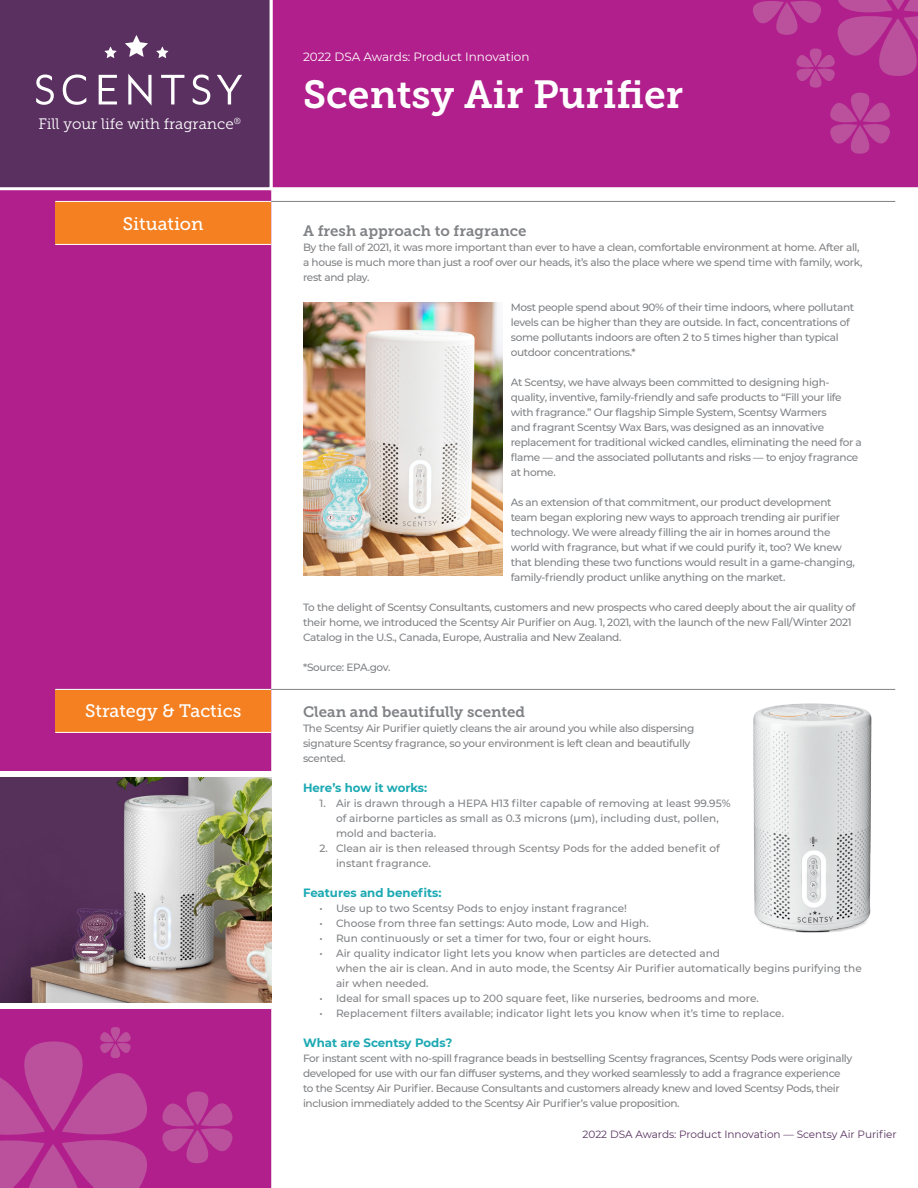
<style>
.page{position:relative;width:918px;height:1188px;background:#fff}
.page>*{position:absolute;margin:0;border:0;box-sizing:border-box;transform-origin:0 0}
.t1{font:39px "Museo Slab 700";color:#fff}
.Section{font:18px "Museo Slab 500";color:#fff}
.t2{font:15.15px "Museo Slab 300";color:#fff}
.Body_Headline{font:15px "Museo Slab 700";color:#808285}
.Body-Reg{font:700 12px "Montserrat";color:#1ca9b3}
.t3{font:12px "Montserrat";color:#fff}
.Body-Reg-2{font:500 10.5px/15px "Montserrat";letter-spacing:-.03em;color:#808285}
.BODY-Bullets1{font:500 10.5px/15px "Montserrat";color:#808285}
.Footer_Page{font:10.5px "Montserrat";color:#583260}
</style>
<div class="page">
<div style="left:0;top:190px;width:274px;height:998px;background:#b01f8b"></div>
<div style="left:0;top:0;width:270px;height:188px;background:#593060"></div>
<div style="left:272px;top:0;width:646px;height:188px;background:#b01f8b"></div>
<svg style="left:125px;top:35px;width:23px;height:22px"></svg>
<svg style="left:105px;top:47px;width:12px;height:11px"></svg>
<svg style="left:156px;top:47px;width:12px;height:11px"></svg>
<svg style="left:36px;top:75px;width:18px;height:30px"></svg>
<svg style="left:63px;top:75px;width:23px;height:30px"></svg>
<svg style="left:99px;top:75px;width:18px;height:29px"></svg>
<svg style="left:128px;top:74px;width:24px;height:32px"></svg>
<svg style="left:161px;top:75px;width:23px;height:29px"></svg>
<svg style="left:217px;top:75px;width:25px;height:29px"></svg>
<svg style="left:193px;top:75px;width:17px;height:30px"></svg>
<svg style="left:753px;top:0;width:165px;height:154px;background:#b32e90"></svg>
<svg style="left:0;top:1026px;width:242px;height:162px;background:#b43593"></svg>
<div style="left:0;top:771px;width:271px;height:238px;background:#fff"></div>
<hr style="left:82px;top:201px;width:813px;height:1px;background:#808285">
<div style="left:55px;top:689px;width:216px;height:43px;background:#f58021"></div>
<hr style="left:55px;top:689px;width:840px;height:1px;background:#808285">
<hr style="left:55px;top:732px;width:216px;height:1px;background:#fff">
<hr style="left:55px;top:689px;width:216px;height:1px;background:#fff">
<div style="left:55px;top:201px;width:216px;height:43px;background:#f58021"></div>
<hr style="left:55px;top:244px;width:216px;height:1px;background:#fff">
<hr style="left:55px;top:201px;width:216px;height:1px;background:#fff">
<img style="left:0;top:777px;width:271px;height:226px">
<img style="left:753px;top:703px;width:119px;height:230px">
<img style="left:303px;top:303px;width:199px;height:273px">
<h3 class="t2" style="left:39px;top:115px;width:204px">Fill your life with fragrance<sup>®</sup></h3>
<p class="Section" style="left:123px;top:213px;width:82px">Situation</p>
<p class="Section" style="left:85px;top:701px;width:158px">Strategy &amp; Tactics</p>
<p class="t3" style="left:303px;top:49px;width:228px">2022 DSA Awards: Product Innovation</p>
<p class="t1" style="left:303px;top:72px;width:382px">Scentsy Air Purifier</p>
<p class="Body_Headline" style="left:303px;top:222px;width:225px">A fresh approach to fragrance</p>
<p class="Body-Reg-2" style="left:303px;top:239px;width:561px">By the fall of 2021, it was more important than ever to have a clean, comfortable environment at home. After all, a house is much more than just a roof over our heads, it’s also the place where we spend time with family, work, rest and play.</p>
<p class="Body-Reg-2" style="left:511px;top:299px;width:345px">Most people spend about 90% of their time indoors, where pollutant levels can be higher than they are outside. In fact, concentrations of some pollutants indoors are often 2 to 5 times higher than typical outdoor concentrations.*</p>
<p class="Body-Reg-2" style="left:511px;top:374px;width:353px">At Scentsy, we have always been committed to designing high&shy;quality, inventive, family-friendly and safe products to “Fill your life with fragrance.” Our flagship Simple System, Scentsy Warmers<br>and fragrant Scentsy Wax Bars, was designed as an innovative replacement for traditional wicked candles, eliminating the need for a flame — and the associated pollutants and risks — to enjoy fragrance at home.</p>
<p class="Body-Reg-2" style="left:511px;top:494px;width:346px">As an extension of that commitment, our product development team began exploring new ways to approach trending air purifier technology. We were already filling the air in homes around the world with fragrance, but what if we could purify it, too? We knew that blending these two functions would result in a game-changing, family-friendly product unlike anything on the market.</p>
<p class="Body-Reg-2" style="left:303px;top:599px;width:554px">To the delight of Scentsy Consultants, customers and new prospects who cared deeply about the air quality of their home, we introduced the Scentsy Air Purifier on Aug. 1, 2021, with the launch of the new Fall/Winter 2021<br>Catalog in the U.S., Canada, Europe, Australia and New Zealand.</p>
<p class="Body-Reg-2" style="left:303px;top:659px;width:89px">*Source: EPA.gov.</p>
<p class="Body_Headline" style="left:303px;top:703px;width:224px">Clean and beautifully scented</p>
<p class="Body-Reg-2" style="left:303px;top:721px;width:393px">The Scentsy Air Purifier quietly cleans the air around you while also dispersing signature Scentsy fragrance, so your environment is left clean and beautifully scented.</p>
<p class="Body-Reg" style="left:303px;top:779px;width:126px">Here’s how it works:</p>
<p class="BODY-Bullets1" style="left:336px;top:796px;width:396px;text-indent:-16px">1. Air is drawn through a HEPA H13 filter capable of removing at least 99.95% of airborne particles as small as 0.3 microns (µm), including dust, pollen, mold and bacteria.</p>
<p class="BODY-Bullets1" style="left:336px;top:841px;width:385px;text-indent:-16px">2. Clean air is then released through Scentsy Pods for the added benefit of instant fragrance.</p>
<p class="Body-Reg" style="left:303px;top:884px;width:140px">Features and benefits:</p>
<p class="BODY-Bullets1" style="left:320px;top:901px;width:309px">• Use up to two Scentsy Pods to enjoy instant fragrance!</p>
<p class="BODY-Bullets1" style="left:320px;top:916px;width:331px">• Choose from three fan settings: Auto mode, Low and High.</p>
<p class="BODY-Bullets1" style="left:320px;top:931px;width:333px">• Run continuously or set a timer for two, four or eight hours.</p>
<p class="BODY-Bullets1" style="left:336px;top:946px;width:527px;text-indent:-16px">• Air quality indicator light lets you know when particles are detected and<br>when the air is clean. And in auto mode, the Scentsy Air Purifier automatically begins purifying the air when needed.</p>
<p class="BODY-Bullets1" style="left:320px;top:991px;width:441px">• Ideal for small spaces up to 200 square feet, like nurseries, bedrooms and more.</p>
<p class="BODY-Bullets1" style="left:320px;top:1006px;width:466px">• Replacement filters available; indicator light lets you know when it’s time to replace.</p>
<p class="Body-Reg" style="left:303px;top:1034px;width:151px">What are Scentsy Pods?</p>
<p class="Body-Reg-2" style="left:303px;top:1051px;width:551px">For instant scent with no-spill fragrance beads in bestselling Scentsy fragrances, Scentsy Pods were originally developed for use with our fan diffuser systems, and they worked seamlessly to add a fragrance experience to the Scentsy Air Purifier. Because Consultants and customers already knew and loved Scentsy Pods, their inclusion immediately added to the Scentsy Air Purifier’s value proposition.</p>
<p class="Footer_Page" style="left:582px;top:1127px;width:316px">2022 DSA Awards: Product Innovation — Scentsy Air Purifier</p>
</div>
